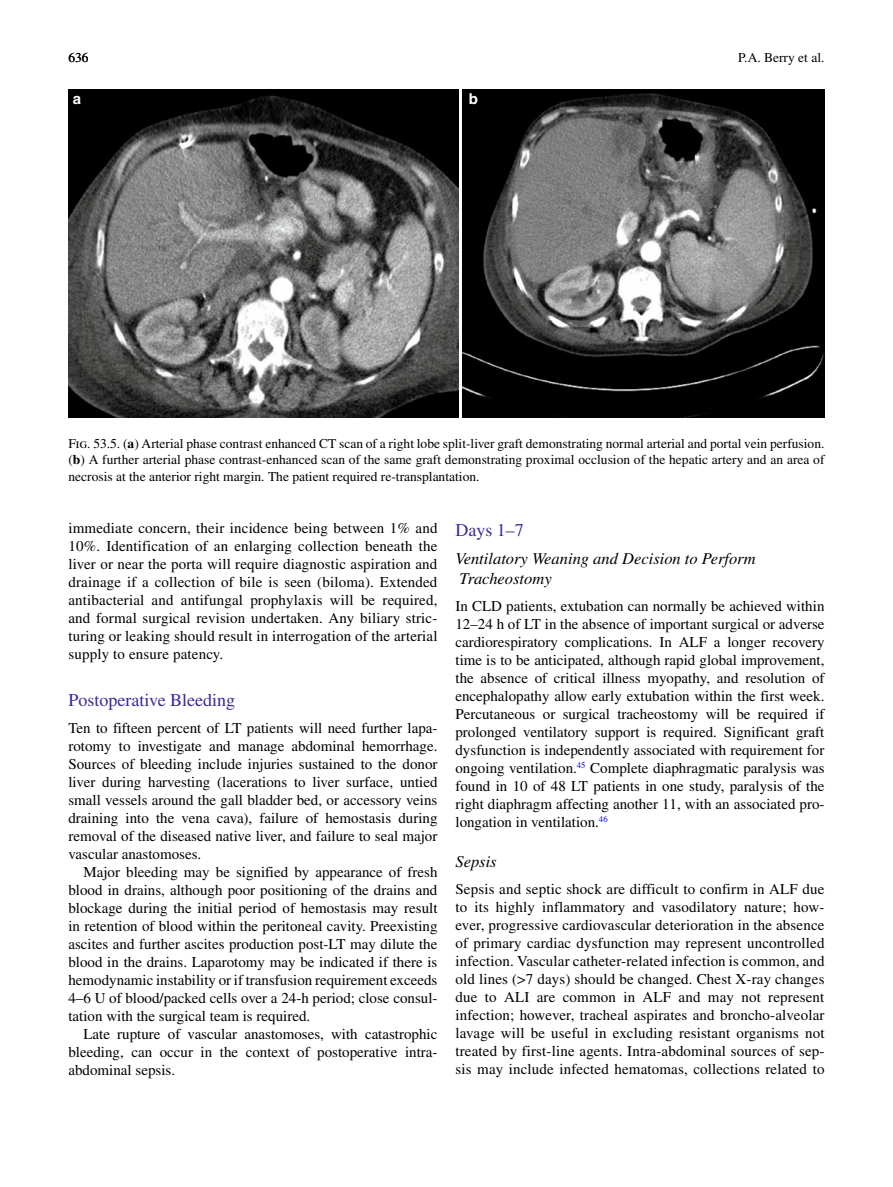
<style>
.page{position:relative;width:893px;height:1187px;background:#fff}
.page>*{position:absolute;margin:0;border:0;box-sizing:border-box;transform-origin:0 0}
.t1{font:18px "Times";color:#3a2996}
.t2{font:italic 16.5px/19.5px "Times";color:#000}
.t3{font:15px/18px "Times";color:#000;text-align:justify}
.t4{font:700 15px "Helvetica";color:#fff}
.t5{font:13.5px/16.5px "Times";color:#000;text-align:justify}
.s1{font-family:"Times Roman SC"}
.s2{font-weight:700}
</style>
<div class="page">
<img style="left:463px;top:89px;width:361px;height:328px">
<img style="left:68px;top:89px;width:391px;height:328px">
<p class="t5" style="left:68px;top:51px;width:22px">636</p>
<p class="t5" style="left:738px;top:51px;width:88px">P.A. Berry et al.</p>
<p class="t4" style="left:73px;top:89px;width:10px">a</p>
<p class="t4" style="left:469px;top:89px;width:11px">b</p>
<p class="t5" style="left:68px;top:436px;width:757px"><span class="s1">Fig.</span> 53.5. (<span class="s2">a</span>) Arterial phase contrast enhanced CT scan of a right lobe split-liver graft demonstrating normal arterial and portal vein perfusion. (<span class="s2">b</span>) A further arterial phase contrast-enhanced scan of the same graft demonstrating proximal occlusion of the hepatic artery and an area of necrosis at the anterior right margin. The patient required re-transplantation.</p>
<p class="t3" style="left:68px;top:520px;width:371px">immediate concern, their incidence being between 1% and 10%. Identification of an enlarging collection beneath the liver or near the porta will require diagnostic aspiration and drainage if a collection of bile is seen (biloma). Extended antibacterial and antifungal prophylaxis will be required, and formal surgical revision undertaken. Any biliary stric&shy;turing or leaking should result in interrogation of the arterial supply to ensure patency.</p>
<p class="t1" style="left:68px;top:693px;width:168px">Postoperative Bleeding</p>
<p class="t3" style="left:68px;top:720px;width:371px">Ten to fifteen percent of LT patients will need further lapa&shy;rotomy to investigate and manage abdominal hemorrhage.<br>Sources of bleeding include injuries sustained to the donor liver during harvesting (lacerations to liver surface, untied small vessels around the gall bladder bed, or accessory veins draining into the vena cava), failure of hemostasis during removal of the diseased native liver, and failure to seal major vascular anastomoses.</p>
<p class="t3" style="left:68px;top:864px;width:371px;text-indent:15px">Major bleeding may be signified by appearance of fresh blood in drains, although poor positioning of the drains and blockage during the initial period of hemostasis may result in retention of blood within the peritoneal cavity. Preexisting ascites and further ascites production post-LT may dilute the blood in the drains. Laparotomy may be indicated if there is hemodynamic instability or if transfusion requirement exceeds 4–6 U of blood/packed cells over a 24-h period; close consul&shy;tation with the surgical team is required.</p>
<p class="t3" style="left:68px;top:1026px;width:371px;text-indent:15px">Late rupture of vascular anastomoses, with catastrophic bleeding, can occur in the context of postoperative intra&shy;abdominal sepsis.</p>
<p class="t1" style="left:455px;top:523px;width:70px">Days 1–7</p>
<p class="t2" style="left:455px;top:550px;width:302px">Ventilatory Weaning and Decision to Perform<br>Tracheostomy</p>
<p class="t3" style="left:455px;top:598px;width:371px">In CLD patients, extubation can normally be achieved within 12–24 h of LT in the absence of important surgical or adverse cardiorespiratory complications. In ALF a longer recovery time is to be anticipated, although rapid global improvement, the absence of critical illness myopathy, and resolution of encephalopathy allow early extubation within the first week.<br>Percutaneous or surgical tracheostomy will be required if prolonged ventilatory support is required. Significant graft dysfunction is independently associated with requirement for ongoing ventilation.<sup>45</sup> Complete diaphragmatic paralysis was found in 10 of 48 LT patients in one study, paralysis of the right diaphragm affecting another 11, with an associated pro&shy;longation in ventilation.<sup>46</sup></p>
<p class="t2" style="left:455px;top:853px;width:43px">Sepsis</p>
<p class="t3" style="left:455px;top:881px;width:371px">Sepsis and septic shock are difficult to confirm in ALF due to its highly inflammatory and vasodilatory nature; how&shy;ever, progressive cardiovascular deterioration in the absence of primary cardiac dysfunction may represent uncontrolled infection. Vascular catheter-related infection is common, and old lines (&gt;7 days) should be changed. Chest X-ray changes due to ALI are common in ALF and may not represent infection; however, tracheal aspirates and broncho-alveolar lavage will be useful in excluding resistant organisms not treated by first-line agents. Intra-abdominal sources of sep&shy;sis may include infected hematomas, collections related to</p>
</div>
